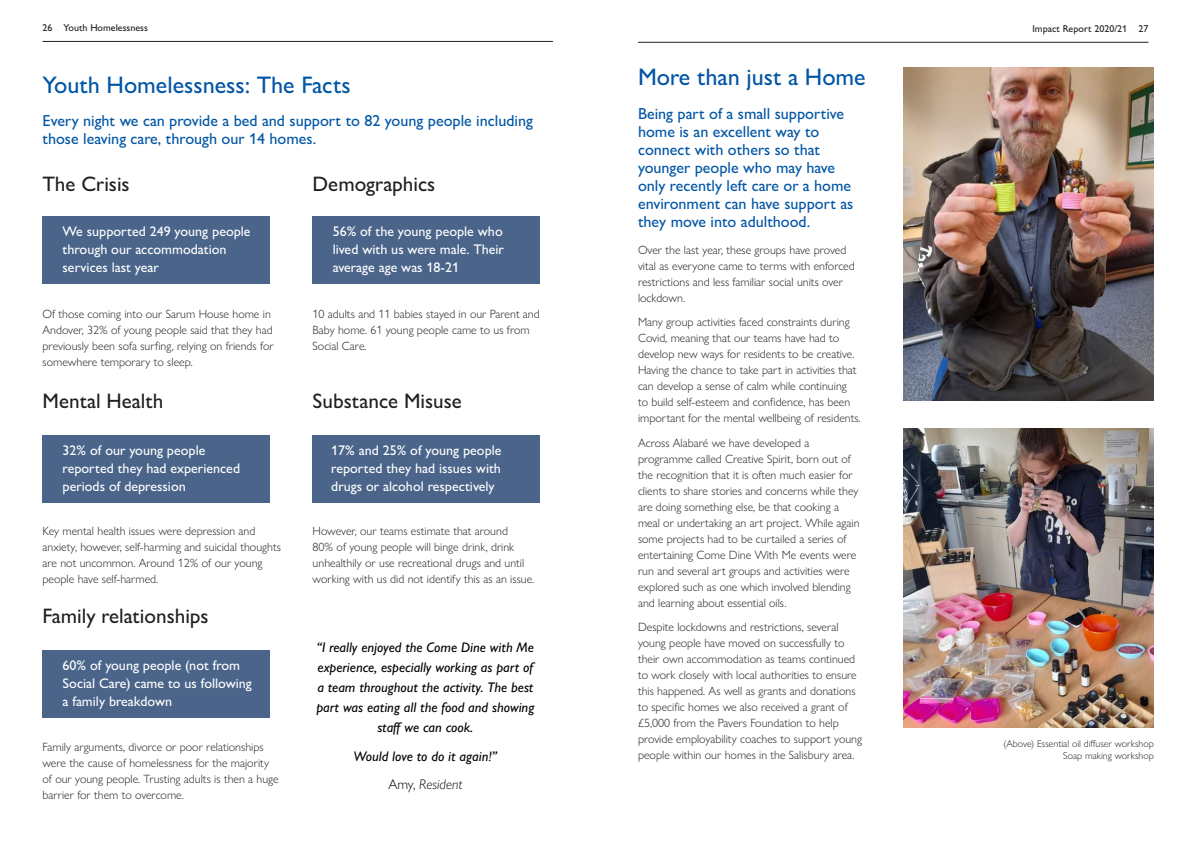
<style>
.page{position:relative;width:1191px;height:842px;background:#fff}
.page>*{position:absolute;margin:0;border:0;box-sizing:border-box;transform-origin:0 0}
.t1{font:500 24px "Gill Sans Nova";color:#0155a5}
.t2{font:500 21px "Gill Sans Nova";color:#231f20}
.t3{font:500 16px/18px "Gill Sans Nova";color:#0155a5}
.t4{font:500 14px/18px "Gill Sans Nova";color:#fff}
.t5{font:italic 500 14px/20px "Gill Sans Nova";color:#000;text-align:center}
.t6{font:300 12px/16px "Gill Sans Nova";color:#231f20}
.t7{font:300 10px/12px "Gill Sans Nova";color:#231f20;text-align:right}
.t8{font:500 10px "Gill Sans Nova";color:#231f20}
.s1{font-weight:300;font-style:normal}
.s2{font-weight:300}
</style>
<div class="page">
<img style="left:903px;top:68px;width:251px;height:332px">
<div style="left:313px;top:216px;width:227px;height:68px;background:#4a648a"></div>
<div style="left:313px;top:435px;width:227px;height:67px;background:#4a648a"></div>
<div style="left:43px;top:216px;width:227px;height:68px;background:#4a648a"></div>
<div style="left:43px;top:435px;width:227px;height:67px;background:#4a648a"></div>
<div style="left:43px;top:650px;width:227px;height:68px;background:#4a648a"></div>
<hr style="left:43px;top:41px;width:510px;height:1px;background:#231f20">
<hr style="left:638px;top:42px;width:510px;height:1px;background:#231f20">
<img style="left:903px;top:429px;width:251px;height:299px">
<p class="t8" style="left:43px;top:21px;width:107px">26 Youth Homelessness</p>
<h1 class="t1" style="left:43px;top:70px;width:310px">Youth Homelessness: The Facts</h1>
<h3 class="t3" style="left:43px;top:112px;width:492px">Every night we can provide a bed and support to 82 young people including those leaving care, through our 14 homes.</h3>
<h2 class="t2" style="left:43px;top:171px;width:89px">The Crisis</h2>
<p class="t4" style="left:63px;top:222px;width:190px">We supported 249 young people through our accommodation services last year</p>
<p class="t6" style="left:43px;top:306px;width:233px">Of those coming into our Sarum House home in Andover, 32% of young people said that they had previously been sofa surfing, relying on friends for somewhere temporary to sleep.</p>
<h2 class="t2" style="left:43px;top:388px;width:122px">Mental Health</h2>
<p class="t4" style="left:63px;top:441px;width:179px">32% of our young people reported they had experienced periods of depression</p>
<p class="t6" style="left:43px;top:523px;width:240px">Key mental health issues were depression and anxiety, however, self-harming and suicidal thoughts are not uncommon. Around 12% of our young people have self-harmed.</p>
<h2 class="t2" style="left:43px;top:603px;width:168px">Family relationships</h2>
<p class="t4" style="left:63px;top:656px;width:191px">60% of young people (not from<br>Social Care) came to us following a family breakdown</p>
<p class="t6" style="left:43px;top:738px;width:238px">Family arguments, divorce or poor relationships were the cause of homelessness for the majority of our young people. Trusting adults is then a huge barrier for them to overcome.</p>
<h2 class="t2" style="left:313px;top:171px;width:124px">Demographics</h2>
<p class="t4" style="left:333px;top:222px;width:173px;text-align:justify">56% of the young people who lived with us were male. Their average age was 18-21</p>
<p class="t6" style="left:313px;top:306px;width:229px">10 adults and 11 babies stayed in our Parent and<br>Baby home. 61 young people came to us from<br>Social Care.</p>
<h2 class="t2" style="left:313px;top:388px;width:151px">Substance Misuse</h2>
<p class="t4" style="left:331px;top:441px;width:172px;text-align:justify">17% and 25% of young people reported they had issues with drugs or alcohol respectively</p>
<p class="t6" style="left:313px;top:523px;width:223px">However, our teams estimate that around<br>80% of young people will binge drink, drink unhealthily or use recreational drugs and until working with us did not identify this as an issue.</p>
<p class="t5" style="left:316px;top:637px;width:219px">“I really enjoyed the Come Dine with Me experience, especially working as part of a team throughout the activity. The best part was eating all the food and showing staff we can cook.</p>
<p class="t5" style="left:353px;top:741px;width:145px;line-height:28.5px">Would love to do it again!”<br><span class="s1">Amy,</span> <span class="s2">Resident</span></p>
<h1 class="t1" style="left:638px;top:62px;width:229px">More than just a Home</h1>
<h3 class="t3" style="left:638px;top:104px;width:217px">Being part of a small supportive home is an excellent way to connect with others so that younger people who may have only recently left care or a home environment can have support as they move into adulthood.</h3>
<p class="t6" style="left:638px;top:241px;width:218px">Over the last year, these groups have proved vital as everyone came to terms with enforced restrictions and less familiar social units over lockdown.</p>
<p class="t6" style="left:638px;top:314px;width:224px">Many group activities faced constraints during Covid, meaning that our teams have had to develop new ways for residents to be creative.<br>Having the chance to take part in activities that can develop a sense of calm while continuing<br>to build self-esteem and confidence, has been important for the mental wellbeing of residents.</p>
<p class="t6" style="left:638px;top:434px;width:223px">Across Alabaré we have developed a programme called Creative Spirit, born out of the recognition that it is often much easier for clients to share stories and concerns while they are doing something else, be that cooking a meal or undertaking an art project. While again some projects had to be curtailed a series of entertaining Come Dine With Me events were run and several art groups and activities were explored such as one which involved blending and learning about essential oils.</p>
<p class="t6" style="left:638px;top:619px;width:226px">Despite lockdowns and restrictions, several young people have moved on successfully to their own accommodation as teams continued to work closely with local authorities to ensure this happened. As well as grants and donations to specific homes we also received a grant of £5,000 from the Pavers Foundation to help provide employability coaches to support young people within our homes in the Salisbury area.</p>
<p class="t8" style="left:1032px;top:22px;width:117px">Impact Report 2020/21 27</p>
<p class="t7" style="left:1003px;top:737px;width:152px">(Above) Essential oil diffuser workshop<br>Soap making workshop</p>
</div>
